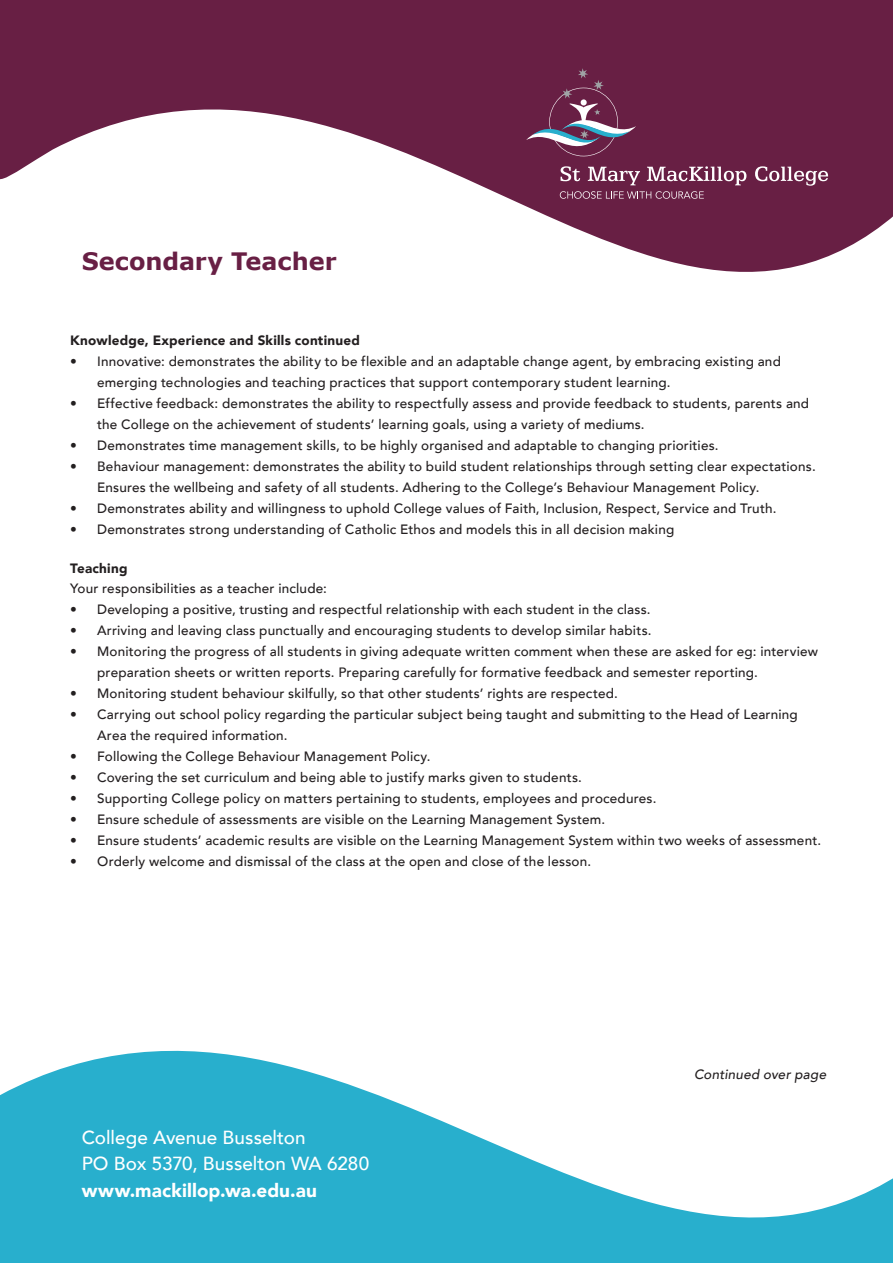
<style>
.page{position:relative;width:893px;height:1263px;background:#fff}
.page>*{position:absolute;margin:0;border:0;box-sizing:border-box;transform-origin:0 0}
.t1{font:700 24px "Verdana";color:#681f44}
.t2{font:500 18.9px/25.2px "Avenir LT";color:#fff}
.t3{font:900 18.9px "Avenir LT";letter-spacing:.005em;color:#fff}
.Body_Copy{font:500 13.5px/21px "Avenir LT";letter-spacing:.015em;color:#231f20}
.Sub_Heading_2{font:900 13.5px "Avenir LT";letter-spacing:.015em;color:#231f20}
.Continued{font:italic 500 13.5px "Avenir LT";letter-spacing:.015em;color:#231f20}
</style>
<div class="page">
<svg style="left:0;top:1050px;width:893px;height:213px;fill:#28afcd"></svg>
<svg style="left:0;top:0;width:893px;height:272px;fill:#681f44"></svg>
<svg style="left:560px;top:191px;width:144px;height:8px"></svg>
<svg style="left:526px;top:68px;width:114px;height:117px;background:#74395a"></svg>
<svg style="left:647px;top:166px;width:99px;height:19px"></svg>
<svg style="left:755px;top:166px;width:73px;height:20px"></svg>
<p class="t1" style="left:82px;top:245px;width:256px">Secondary Teacher</p>
<p class="Sub_Heading_2" style="left:70px;top:333px;width:291px">Knowledge, Experience and Skills continued</p>
<p class="Body_Copy" style="left:97px;top:352px;width:685px;text-indent:-27px">• Innovative: demonstrates the ability to be flexible and an adaptable change agent, by embracing existing and emerging technologies and teaching practices that support contemporary student learning.</p>
<p class="Body_Copy" style="left:97px;top:394px;width:714px;text-indent:-27px">• Effective feedback: demonstrates the ability to respectfully assess and provide feedback to students, parents and the College on the achievement of students’ learning goals, using a variety of mediums.</p>
<p class="Body_Copy" style="left:70px;top:436px;width:650px">• Demonstrates time management skills, to be highly organised and adaptable to changing priorities.</p>
<p class="Body_Copy" style="left:97px;top:457px;width:720px;text-indent:-27px">• Behaviour management: demonstrates the ability to build student relationships through setting clear expectations.<br>Ensures the wellbeing and safety of all students. Adhering to the College’s Behaviour Management Policy.</p>
<p class="Body_Copy" style="left:70px;top:499px;width:708px">• Demonstrates ability and willingness to uphold College values of Faith, Inclusion, Respect, Service and Truth.</p>
<p class="Body_Copy" style="left:70px;top:520px;width:606px">• Demonstrates strong understanding of Catholic Ethos and models this in all decision making</p>
<p class="Sub_Heading_2" style="left:70px;top:561px;width:59px">Teaching</p>
<p class="Body_Copy" style="left:70px;top:578px;width:258px">Your responsibilities as a teacher include:</p>
<p class="Body_Copy" style="left:70px;top:599px;width:582px">• Developing a positive, trusting and respectful relationship with each student in the class.</p>
<p class="Body_Copy" style="left:70px;top:620px;width:583px">• Arriving and leaving class punctually and encouraging students to develop similar habits.</p>
<p class="Body_Copy" style="left:97px;top:641px;width:722px;text-indent:-27px">• Monitoring the progress of all students in giving adequate written comment when these are asked for eg: interview preparation sheets or written reports. Preparing carefully for formative feedback and semester reporting.</p>
<p class="Body_Copy" style="left:70px;top:683px;width:549px">• Monitoring student behaviour skilfully, so that other students’ rights are respected.</p>
<p class="Body_Copy" style="left:97px;top:704px;width:702px;text-indent:-27px">• Carrying out school policy regarding the particular subject being taught and submitting to the Head of Learning<br>Area the required information.</p>
<p class="Body_Copy" style="left:70px;top:746px;width:362px">• Following the College Behaviour Management Policy.</p>
<p class="Body_Copy" style="left:70px;top:767px;width:513px">• Covering the set curriculum and being able to justify marks given to students.</p>
<p class="Body_Copy" style="left:70px;top:788px;width:588px">• Supporting College policy on matters pertaining to students, employees and procedures.</p>
<p class="Body_Copy" style="left:70px;top:809px;width:537px">• Ensure schedule of assessments are visible on the Learning Management System.</p>
<p class="Body_Copy" style="left:70px;top:830px;width:753px">• Ensure students’ academic results are visible on the Learning Management System within two weeks of assessment.</p>
<p class="Body_Copy" style="left:70px;top:851px;width:522px">• Orderly welcome and dismissal of the class at the open and close of the lesson.</p>
<h2 class="t2" style="left:82px;top:1126px;width:289px">College Avenue Busselton<br>PO Box 5370, Busselton WA 6280</h2>
<h2 class="t3" style="left:82px;top:1179px;width:237px">www.mackillop.wa.edu.au</h2>
<p class="Continued" style="left:694px;top:1067px;width:134px">Continued over page</p>
</div>
